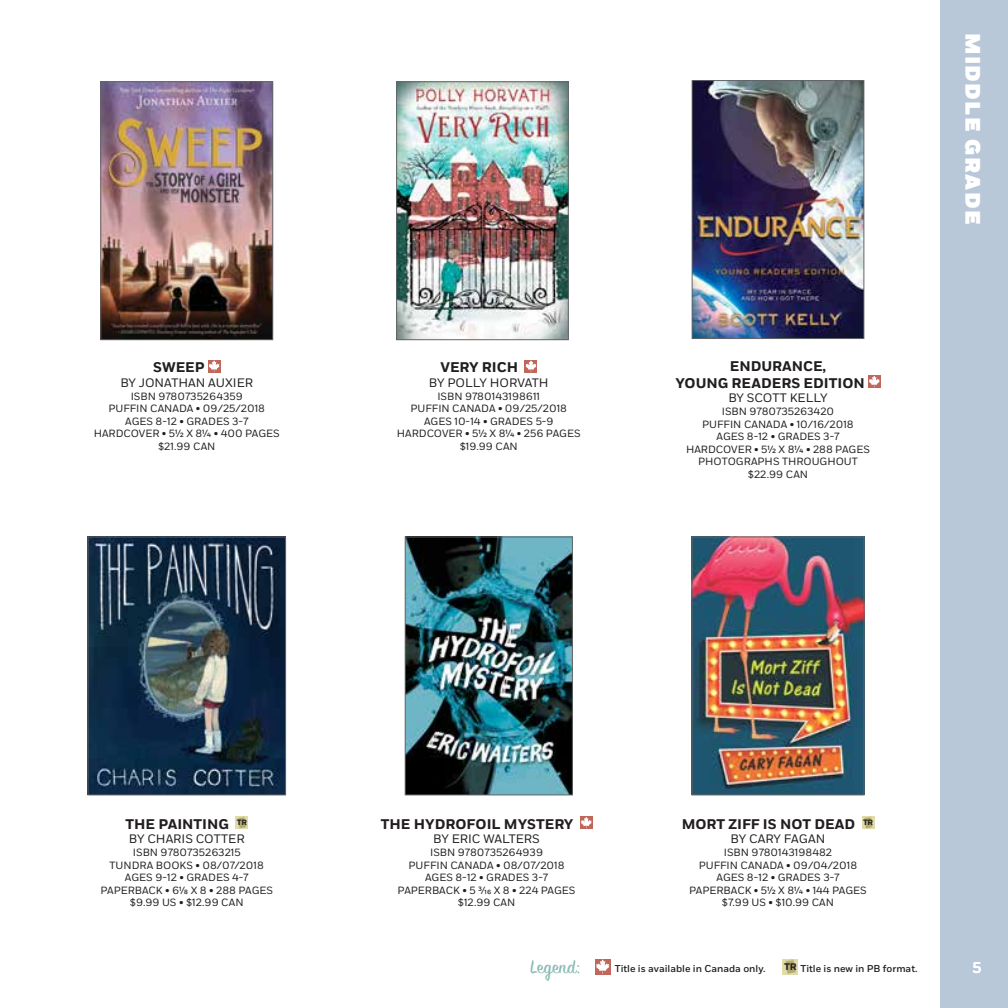
<style>
.page{position:relative;width:1008px;height:1008px;background:#fff}
.page>*{position:absolute;margin:0;border:0;box-sizing:border-box;transform-origin:0 0}
.t1{font:900 21px "Fort";letter-spacing:.07em;color:#fff}
.t2{font:500 15.58px "Gotham Rounded";color:#fff}
.t3{font:700 14px/16.8px "Fort";color:#221e1f}
.t4{font:12.25px "Fort";color:#221e1f}
.t5{font:700 12.25px "Fort";color:#fff}
.t6{font:10.5px/12.6px "Fort";color:#221e1f;text-align:center}
.t7{font:500 9.97px "Fort";color:#221e1f}
.s1{font-family:"Sign Painter House Script";font-weight:400;font-style:italic;font-size:21.18px;color:#8bbcb7}
</style>
<div class="page">
<div style="left:940px;top:0;width:68px;height:1008px;background:#b9c8d8"></div>
<svg style="left:525px;top:360px;width:12px;height:12px"></svg>
<div style="left:208px;top:360px;width:12px;height:12px;background:#c0675c"></div>
<svg style="left:209px;top:360px;width:11px;height:12px"></svg>
<div style="left:868px;top:375px;width:12px;height:13px;background:#c0675c"></div>
<svg style="left:869px;top:376px;width:11px;height:11px"></svg>
<div style="left:236px;top:816px;width:12px;height:13px;background:#e1dbaa"></div>
<svg style="left:238px;top:817px;width:9px;height:11px"></svg>
<div style="left:580px;top:816px;width:12px;height:13px;background:#c0675c"></div>
<svg style="left:581px;top:817px;width:11px;height:11px"></svg>
<img style="left:103px;top:84px;width:168px;height:254px">
<div style="left:101px;top:82px;width:172px;height:258px;border:1px solid #626466"></div>
<img style="left:694px;top:82px;width:168px;height:255px">
<div style="left:692px;top:80px;width:172px;height:259px;border:1px solid #626466"></div>
<img style="left:398px;top:84px;width:169px;height:254px">
<div style="left:396px;top:82px;width:173px;height:258px;border:1px solid #626466"></div>
<img style="left:90px;top:539px;width:194px;height:254px">
<div style="left:88px;top:537px;width:198px;height:258px;border:1px solid #626466"></div>
<img style="left:407px;top:539px;width:164px;height:254px">
<div style="left:405px;top:537px;width:168px;height:258px;border:1px solid #626466"></div>
<div style="left:595px;top:959px;width:15px;height:15px;background:#c0675c"></div>
<svg style="left:596px;top:959px;width:14px;height:15px"></svg>
<div style="left:783px;top:959px;width:15px;height:15px;background:#e1dbaa"></div>
<svg style="left:785px;top:959px;width:11px;height:15px"></svg>
<div style="left:862px;top:816px;width:12px;height:13px;background:#e1dbaa"></div>
<svg style="left:864px;top:817px;width:9px;height:11px"></svg>
<img style="left:694px;top:539px;width:168px;height:254px">
<div style="left:692px;top:537px;width:172px;height:258px;border:1px solid #626466"></div>
<h3 class="t3" style="left:153px;top:360px;width:53px">SWEEP</h3>
<p class="t4" style="left:120px;top:375px;width:134px">BY JONATHAN AUXIER</p>
<p class="t6" style="left:94px;top:390px;width:188px">ISBN 9780735264359<br>PUFFIN CANADA • 09/25/2018<br>AGES 8-12 • GRADES 3-7<br>HARDCOVER • 5½ X 8¼ • 400 PAGES $21.99 CAN</p>
<h3 class="t3" style="left:440px;top:360px;width:79px">VERY RICH</h3>
<p class="t4" style="left:429px;top:375px;width:121px">BY POLLY HORVATH</p>
<p class="t6" style="left:397px;top:390px;width:185px">ISBN 9780143198611<br>PUFFIN CANADA • 09/25/2018<br>AGES 10-14 • GRADES 5-9<br>HARDCOVER • 5½ X 8¼ • 256 PAGES $19.99 CAN</p>
<h3 class="t3" style="left:676px;top:358px;width:191px;text-indent:54px">ENDURANCE,<br>YOUNG READERS EDITION</h3>
<p class="t4" style="left:728px;top:391px;width:101px">BY SCOTT KELLY</p>
<p class="t6" style="left:686px;top:405px;width:185px">ISBN 9780735263420<br>PUFFIN CANADA • 10/16/2018<br>AGES 8-12 • GRADES 3-7<br>HARDCOVER • 5½ X 8¼ • 288 PAGES<br>PHOTOGRAPHS THROUGHOUT $22.99 CAN</p>
<h1 class="t1" style="left:986px;top:33px;width:193px;rotate:90deg">MIDDLE GRADE</h1>
<h3 class="t3" style="left:126px;top:816px;width:123px">THE PAINTING <sup>TR</sup></h3>
<p class="t4" style="left:129px;top:832px;width:117px">BY CHARIS COTTER</p>
<p class="t6" style="left:100px;top:846px;width:174px">ISBN 9780735263215<br>TUNDRA BOOKS • 08/07/2018<br>AGES 9-12 • GRADES 4-7<br>PAPERBACK • 6⅛ X 8 • 288 PAGES $9.99 US • $12.99 CAN</p>
<h3 class="t3" style="left:381px;top:816px;width:194px">THE HYDROFOIL MYSTERY</h3>
<p class="t4" style="left:433px;top:832px;width:108px">BY ERIC WALTERS</p>
<p class="t6" style="left:398px;top:846px;width:179px">ISBN 9780735264939<br>PUFFIN CANADA • 08/07/2018<br>AGES 8-12 • GRADES 3-7<br>PAPERBACK • 5 ³⁄16 X 8 • 224 PAGES $12.99 CAN</p>
<h3 class="t3" style="left:682px;top:816px;width:193px">MORT ZIFF IS NOT DEAD <sup>TR</sup></h3>
<p class="t4" style="left:731px;top:832px;width:96px">BY CARY FAGAN</p>
<p class="t6" style="left:689px;top:846px;width:179px">ISBN 9780143198482<br>PUFFIN CANADA • 09/04/2018<br>AGES 8-12 • GRADES 3-7<br>PAPERBACK • 5½ X 8¼ • 144 PAGES $7.99 US • $10.99 CAN</p>
<p class="t7" style="left:532px;top:962px;width:235px"><span class="s1">Legend:</span> Title is available in Canada only.</p>
<p class="t7" style="left:784px;top:962px;width:135px"><sup>TR</sup> Title is new in PB format.</p>
<h2 class="t2" style="left:972px;top:957px;width:11px">5</h2>
<p class="t5" style="left:969px;top:964px;width:9px">5</p>
</div>
